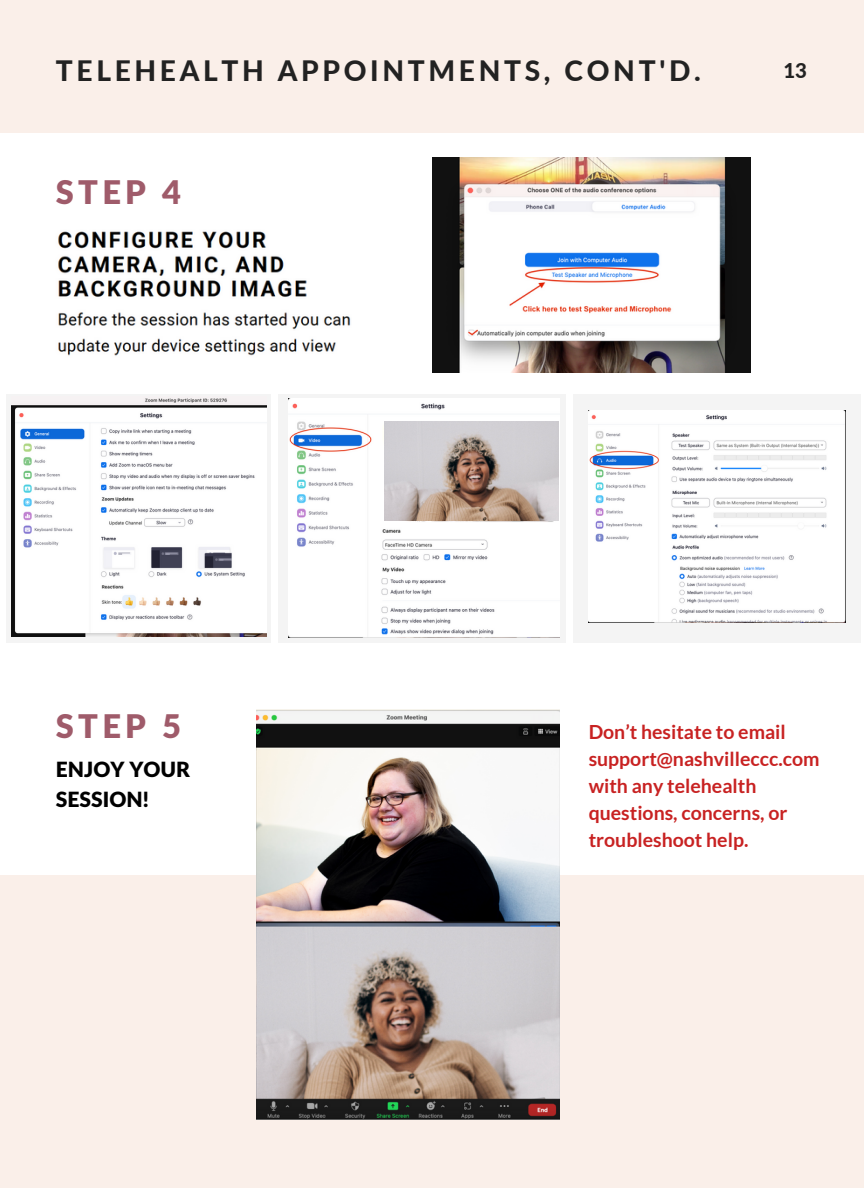
<style>
.page{position:relative;width:864px;height:1188px;background:#fff}
.page>*{position:absolute;margin:0;border:0;box-sizing:border-box;transform-origin:0 0}
.t1{font:900 32.7px "Lato Latin";letter-spacing:.13em;color:#9f5b6a}
.t2{font:800 28.2px "Lato";letter-spacing:.13em;color:#222}
.t3{font:900 21px/29.2px "Lato Latin";color:#000}
.t4{font:800 20.4px "Lato";color:#222}
.t5{font:700 19.5px/27px "Lato";color:#c82222}
</style>
<div class="page">
<div style="left:0;top:0;width:864px;height:132px;background:#faefe9"></div>
<div style="left:573px;top:395px;width:287px;height:248px;background:#f4f4f4"></div>
<img style="left:58px;top:231px;width:293px;height:125px">
<img style="left:432px;top:157px;width:318px;height:215px">
<div style="left:7px;top:395px;width:264px;height:248px;background:#f4f4f4"></div>
<img style="left:12px;top:398px;width:254px;height:238px">
<div style="left:279px;top:395px;width:287px;height:248px;background:#f4f4f4"></div>
<img style="left:288px;top:399px;width:271px;height:238px">
<img style="left:384px;top:422px;width:175px;height:99px">
<img style="left:589px;top:411px;width:256px;height:211px">
<div style="left:0;top:876px;width:864px;height:312px;background:#faefe9"></div>
<img style="left:257px;top:709px;width:302px;height:411px">
<p class="t2" style="left:56px;top:53px;width:646px">TELEHEALTH APPOINTMENTS, CONT'D.</p>
<p class="t4" style="left:783px;top:57px;width:25px">13</p>
<p class="t1" style="left:56px;top:177px;width:127px">STEP 4</p>
<p class="t1" style="left:56px;top:711px;width:127px">STEP 5</p>
<p class="t3" style="left:56px;top:756px;width:136px">ENJOY YOUR<br>SESSION!</p>
<p class="t5" style="left:589px;top:718px;width:232px">Don’t hesitate to email support@nashvilleccc.com with any telehealth questions, concerns, or troubleshoot help.</p>
</div>
